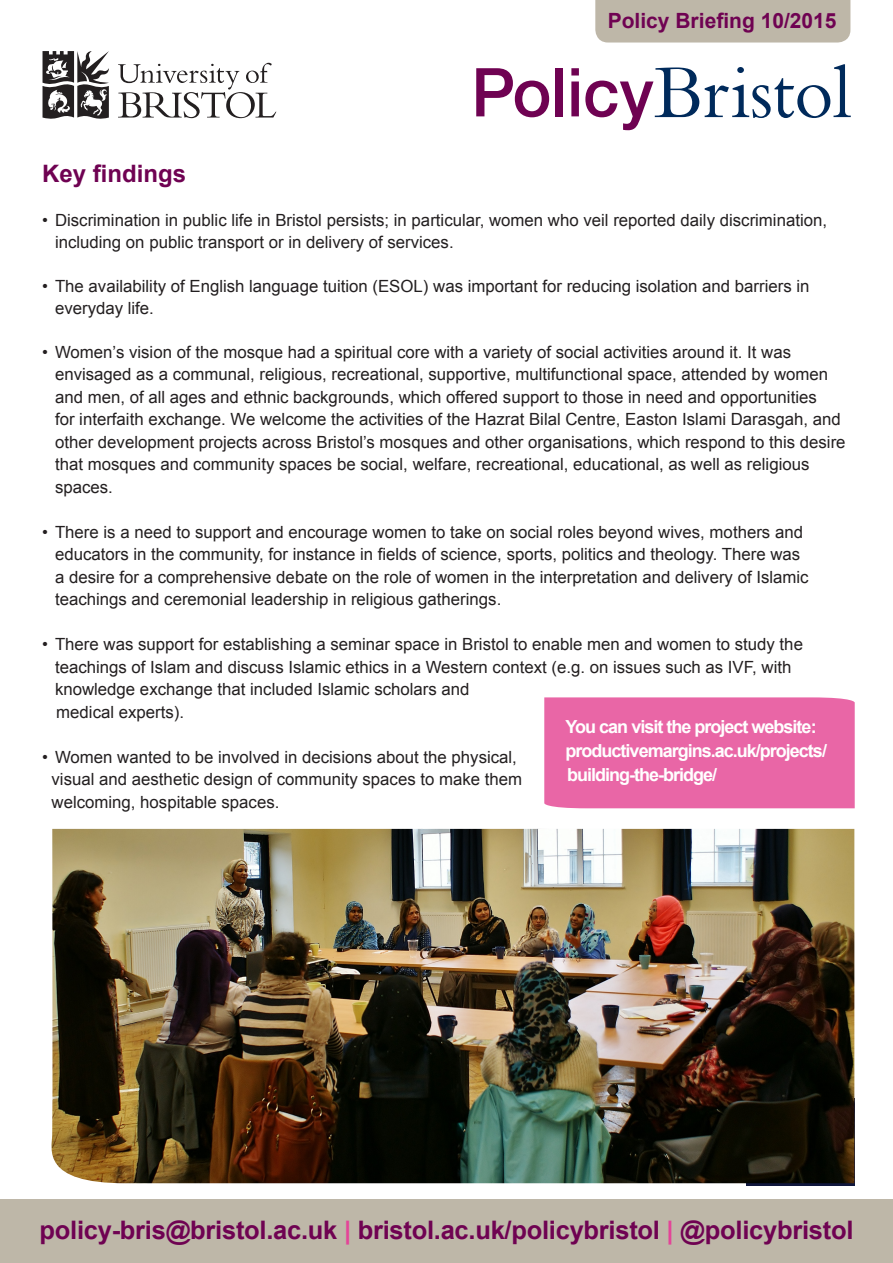
<style>
.page{position:relative;width:893px;height:1263px;background:#fff}
.page>*{position:absolute;margin:0;border:0;box-sizing:border-box;transform-origin:0 0}
.t1{font:700 25.5px "Arial";letter-spacing:-.01em;color:#6f0252}
.Body_head{font:700 24px "Arial";color:#6f0252}
.Body_head-2{font:700 21px "Arial";color:#6f0252}
.Side_text{font:700 18px/24px "Arial";letter-spacing:-.055em;color:#fff}
.Bullet_points{font:16.8px/22.5px "Arial";color:#231f20}
.s1{color:#e44498}
</style>
<div class="page">
<svg style="left:118px;top:63px;width:158px;height:55px"></svg>
<svg style="left:43px;top:51px;width:66px;height:68px"></svg>
<svg style="left:476px;top:68px;width:73px;height:49px"></svg>
<div style="left:556px;top:68px;width:7px;height:48px;background:#6f0252"></div>
<svg style="left:571px;top:68px;width:8px;height:48px"></svg>
<svg style="left:585px;top:67px;width:114px;height:63px"></svg>
<svg style="left:705px;top:64px;width:146px;height:54px"></svg>
<div style="left:544px;top:697px;width:311px;height:111px;background:#e966a6"></div>
<div style="left:0;top:1199px;width:893px;height:64px;background:#beb7a8"></div>
<div style="left:595px;top:0;width:255px;height:43px;background:#beb7a8"></div>
<img style="left:746px;top:1099px;width:109px;height:86px">
<img style="left:51px;top:829px;width:803px;height:354px">
<p class="Body_head-2" style="left:608px;top:7px;width:230px">Policy Briefing 10/2015</p>
<p class="Body_head" style="left:42px;top:158px;width:146px">Key findings</p>
<p class="Bullet_points" style="left:55px;top:209px;width:774px;text-indent:-13px">• Discrimination in public life in Bristol persists; in particular, women who veil reported daily discrimination, including on public transport or in delivery of services.</p>
<p class="Bullet_points" style="left:55px;top:275px;width:756px;text-indent:-13px">• The availability of English language tuition (ESOL) was important for reducing isolation and barriers in everyday life.</p>
<p class="Bullet_points" style="left:55px;top:341px;width:792px;text-indent:-13px">• Women’s vision of the mosque had a spiritual core with a variety of social activities around it. It was envisaged as a communal, religious, recreational, supportive, multifunctional space, attended by women and men, of all ages and ethnic backgrounds, which offered support to those in need and opportunities<br>for interfaith exchange. We welcome the activities of the Hazrat Bilal Centre, Easton Islami Darasgah, and other development projects across Bristol’s mosques and other organisations, which respond to this desire that mosques and community spaces be social, welfare, recreational, educational, as well as religious spaces.</p>
<p class="Bullet_points" style="left:55px;top:521px;width:755px;text-indent:-13px">• There is a need to support and encourage women to take on social roles beyond wives, mothers and educators in the community, for instance in fields of science, sports, politics and theology. There was a desire for a comprehensive debate on the role of women in the interpretation and delivery of Islamic teachings and ceremonial leadership in religious gatherings.</p>
<p class="Bullet_points" style="left:55px;top:633px;width:749px;text-indent:-13px">• There was support for establishing a seminar space in Bristol to enable men and women to study the teachings of Islam and discuss Islamic ethics in a Western context (e.g. on issues such as IVF, with knowledge exchange that included Islamic scholars and</p>
<p class="Bullet_points" style="left:56px;top:701px;width:129px">medical experts).</p>
<p class="Bullet_points" style="left:42px;top:746px;width:476px">• Women wanted to be involved in decisions about the physical,</p>
<p class="Bullet_points" style="left:52px;top:768px;width:472px">visual and aesthetic design of community spaces to make them</p>
<p class="Bullet_points" style="left:52px;top:791px;width:229px">welcoming, hospitable spaces.</p>
<p class="Side_text" style="left:566px;top:715px;width:253px">You can visit the project website:</p>
<p class="Side_text" style="left:566px;top:739px;width:263px">productivemargins.ac.uk/projects/ building-the-bridge/</p>
<p class="t1" style="left:40px;top:1213px;width:815px">policy-bris@bristol.ac.uk <span class="s1">|</span> bristol.ac.uk/policybristol <span class="s1">|</span> @policybristol</p>
</div>
